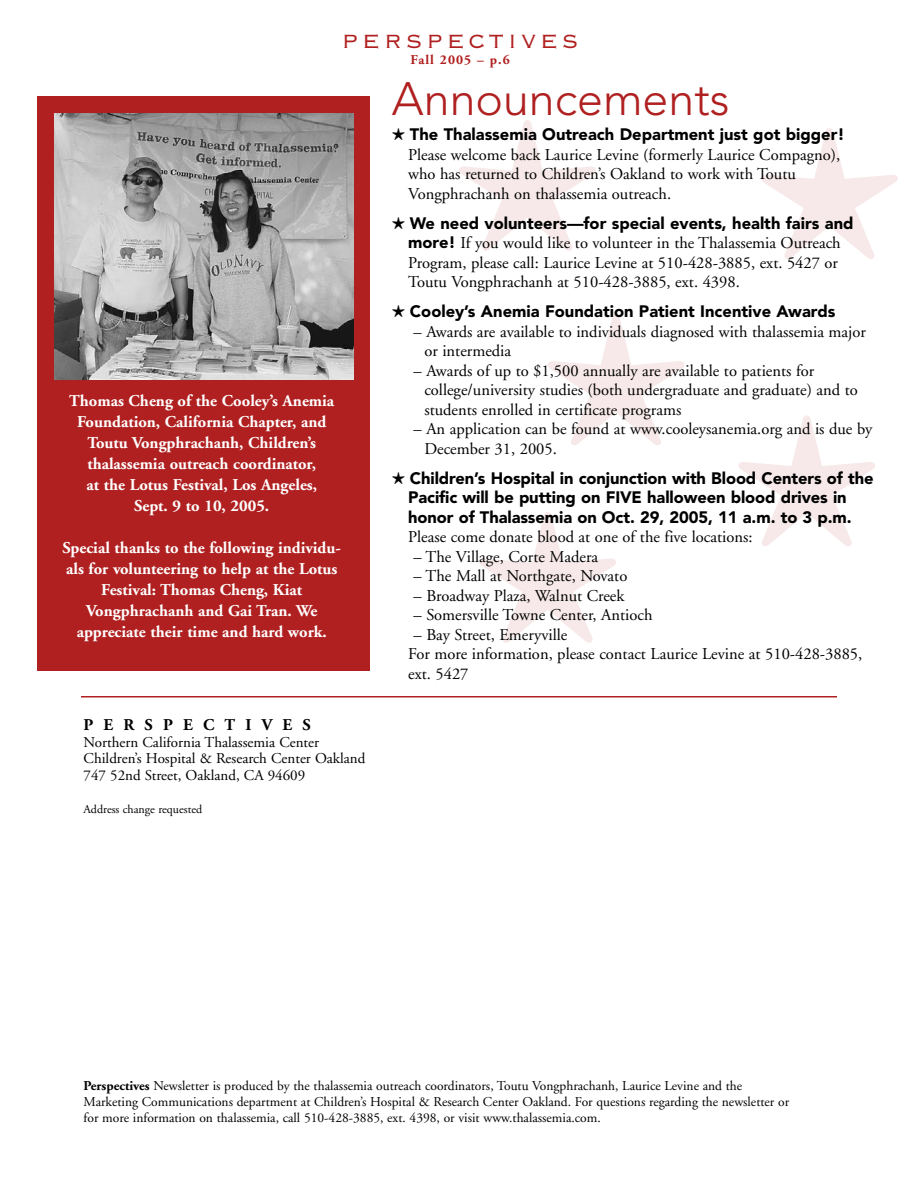
<style>
.page{position:relative;width:918px;height:1188px;background:#fff}
.page>*{position:absolute;margin:0;border:0;box-sizing:border-box;transform-origin:0 0}
.t1{font:300 46.5px "Avenir";color:#b02020}
.t2{font:30px "Copperplate Thirty Two BC";letter-spacing:.12em;color:#b02020}
.t3{font:16.5px/19.5px "Adobe Garamond";color:#000}
.t4{font:700 16.5px/21px "Adobe Garamond";color:#fff;text-align:center}
.t5{font:900 16.5px/19.5px "Avenir";color:#000}
.t6{font:700 16.5px "Adobe Garamond";letter-spacing:.625em;color:#000}
.t7{font:15px/16.5px "Adobe Garamond";color:#000}
.t8{font:13.5px/16.2px "Adobe Garamond";color:#000}
.t9{font:700 13.5px "Adobe Garamond";letter-spacing:.08em;color:#b02020}
.t10{font:12px "Adobe Garamond";color:#000}
.s1{font-family:"Monotype Sorts";font-weight:400}
.s2{font-family:"Avenir";font-weight:900}
.s3{font-weight:700}
</style>
<div class="page">
<div style="left:37px;top:96px;width:333px;height:574px;background:#b02020"></div>
<hr style="left:81px;top:696px;width:756px;height:2px;background:#b02020">
<img style="left:54px;top:114px;width:299px;height:265px">
<svg style="left:459px;top:120px;width:137px;height:131px"></svg>
<svg style="left:738px;top:415px;width:137px;height:131px"></svg>
<svg style="left:479px;top:512px;width:137px;height:131px"></svg>
<svg style="left:548px;top:315px;width:136px;height:131px"></svg>
<svg style="left:761px;top:128px;width:137px;height:131px"></svg>
<h2 class="t2" style="left:342px;top:20px;width:238px">perspectives</h2>
<p class="t9" style="left:410px;top:55px;width:101px">Fall 2005 – p.6</p>
<p class="t4" style="left:69px;top:392px;width:267px">Thomas Cheng of the Cooley’s Anemia Foundation, California Chapter, and Toutu Vongphrachanh, Children’s thalassemia outreach coordinator,<br>at the Lotus Festival, Los Angeles, Sept. 9 to 10, 2005.</p>
<p class="t4" style="left:63px;top:539px;width:280px">Special thanks to the following individu&shy;als for volunteering to help at the Lotus Festival: Thomas Cheng, Kiat Vongphrachanh and Gai Tran. We appreciate their time and hard work.</p>
<p class="t6" style="left:84px;top:718px;width:229px">PERSPECTIVES</p>
<p class="t7" style="left:84px;top:735px;width:283px">Northern California Thalassemia Center<br>Children’s Hospital &amp; Research Center Oakland<br>747 52nd Street, Oakland, CA 94609</p>
<p class="t10" style="left:84px;top:804px;width:120px">Address change requested</p>
<h1 class="t1" style="left:392px;top:80px;width:339px">Announcements</h1>
<p class="t5" style="left:392px;top:126px;width:454px"><span class="s1">★</span> The Thalassemia Outreach Department just got bigger!</p>
<p class="t3" style="left:408px;top:146px;width:434px">Please welcome back Laurice Levine (formerly Laurice Compagno), who has returned to Children’s Oakland to work with Toutu<br>Vongphrachanh on thalassemia outreach.</p>
<p class="t5" style="left:392px;top:215px;width:463px"><span class="s1">★</span> We need volunteers—for special events, health fairs and</p>
<p class="t3" style="left:408px;top:235px;width:434px"><span class="s2">more!</span> If you would like to volunteer in the Thalassemia Outreach<br>Program, please call: Laurice Levine at 510-428-3885, ext. 5427 or<br>Toutu Vongphrachanh at 510-428-3885, ext. 4398.</p>
<p class="t5" style="left:392px;top:303px;width:445px"><span class="s1">★</span> Cooley’s Anemia Foundation Patient Incentive Awards</p>
<p class="t3" style="left:424px;top:323px;width:443px;text-indent:-11px">– Awards are available to individuals diagnosed with thalassemia major or intermedia</p>
<p class="t3" style="left:424px;top:362px;width:435px;text-indent:-11px">– Awards of up to $1,500 annually are available to patients for college/university studies (both undergraduate and graduate) and to students enrolled in certificate programs</p>
<p class="t3" style="left:424px;top:421px;width:450px;text-indent:-11px">– An application can be found at www.cooleysanemia.org and is due by<br>December 31, 2005.</p>
<p class="t5" style="left:408px;top:470px;width:467px;text-indent:-16px"><span class="s1">★</span> Children’s Hospital in conjunction with Blood Centers of the<br>Pacific will be putting on FIVE halloween blood drives in honor of Thalassemia on Oct. 29, 2005, 11 a.m. to 3 p.m.</p>
<p class="t3" style="left:408px;top:529px;width:346px">Please come donate blood at one of the five locations:</p>
<p class="t3" style="left:414px;top:548px;width:186px">– The Village, Corte Madera</p>
<p class="t3" style="left:414px;top:568px;width:215px">– The Mall at Northgate, Novato</p>
<p class="t3" style="left:414px;top:587px;width:212px">– Broadway Plaza, Walnut Creek</p>
<p class="t3" style="left:414px;top:607px;width:240px">– Somersville Towne Center, Antioch</p>
<p class="t3" style="left:408px;top:626px;width:456px;text-indent:5px">– Bay Street, Emeryville<br>For more information, please contact Laurice Levine at 510-428-3885, ext. 5427</p>
<p class="t8" style="left:84px;top:1079px;width:707px"><span class="s3">Perspectives</span> Newsletter is produced by the thalassemia outreach coordinators, Toutu Vongphrachanh, Laurice Levine and the<br>Marketing Communications department at Children’s Hospital &amp; Research Center Oakland. For questions regarding the newsletter or for more information on thalassemia, call 510-428-3885, ext. 4398, or visit www.thalassemia.com.</p>
</div>
